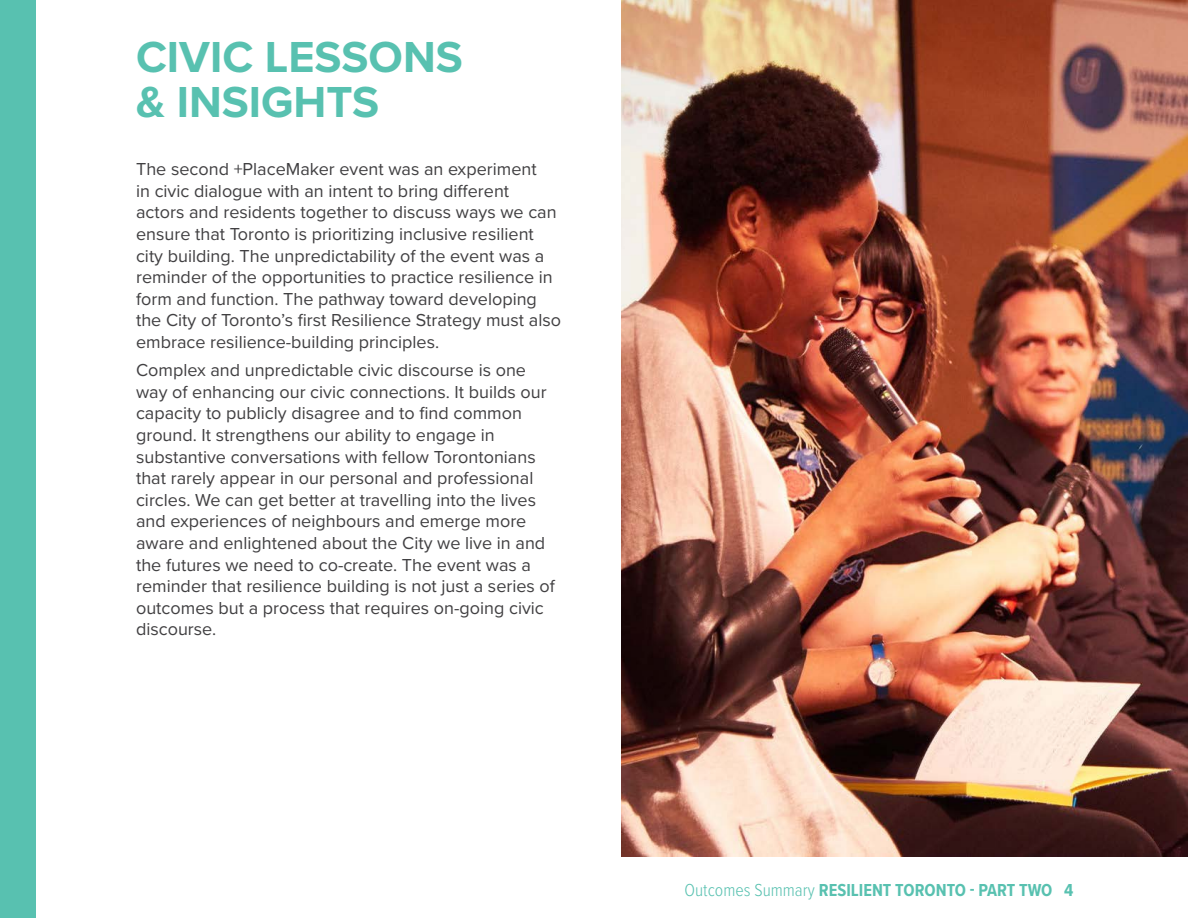
<style>
.page{position:relative;width:1188px;height:918px;background:#fff}
.page>*{position:absolute;margin:0;border:0;box-sizing:border-box;transform-origin:0 0}
.t1{font:700 45px/45px "Proxima Nova";color:#58c1b0}
.t2{font:18px/21.6px "Proxima Nova";color:#414042}
.t3{font:700 18px "Proxima Nova Cond";color:#58c1b0}
.s1{font-weight:300}
</style>
<div class="page">
<div style="left:0;top:0;width:36px;height:918px;background:#58c1b0"></div>
<img style="left:621px;top:0;width:567px;height:856px">
<h1 class="t1" style="left:136px;top:33px;width:328px">CIVIC LESSONS &amp; INSIGHTS</h1>
<p class="t2" style="left:136px;top:158px;width:427px">The second +PlaceMaker event was an experiment<br>in civic dialogue with an intent to bring different actors and residents together to discuss ways we can ensure that Toronto is prioritizing inclusive resilient city building. The unpredictability of the event was a reminder of the opportunities to practice resilience in form and function. The pathway toward developing the City of Toronto’s first Resilience Strategy must also embrace resilience-building principles.</p>
<p class="t2" style="left:136px;top:359px;width:420px">Complex and unpredictable civic discourse is one way of enhancing our civic connections. It builds our capacity to publicly disagree and to find common ground. It strengthens our ability to engage in substantive conversations with fellow Torontonians that rarely appear in our personal and professional circles. We can get better at travelling into the lives and experiences of neighbours and emerge more aware and enlightened about the City we live in and the futures we need to co-create. The event was a reminder that resilience building is not just a series of outcomes but a process that requires on-going civic discourse.</p>
<p class="t3" style="left:685px;top:877px;width:390px"><span class="s1">Outcomes Summary</span> RESILIENT TORONTO - PART TWO 4</p>
</div>
